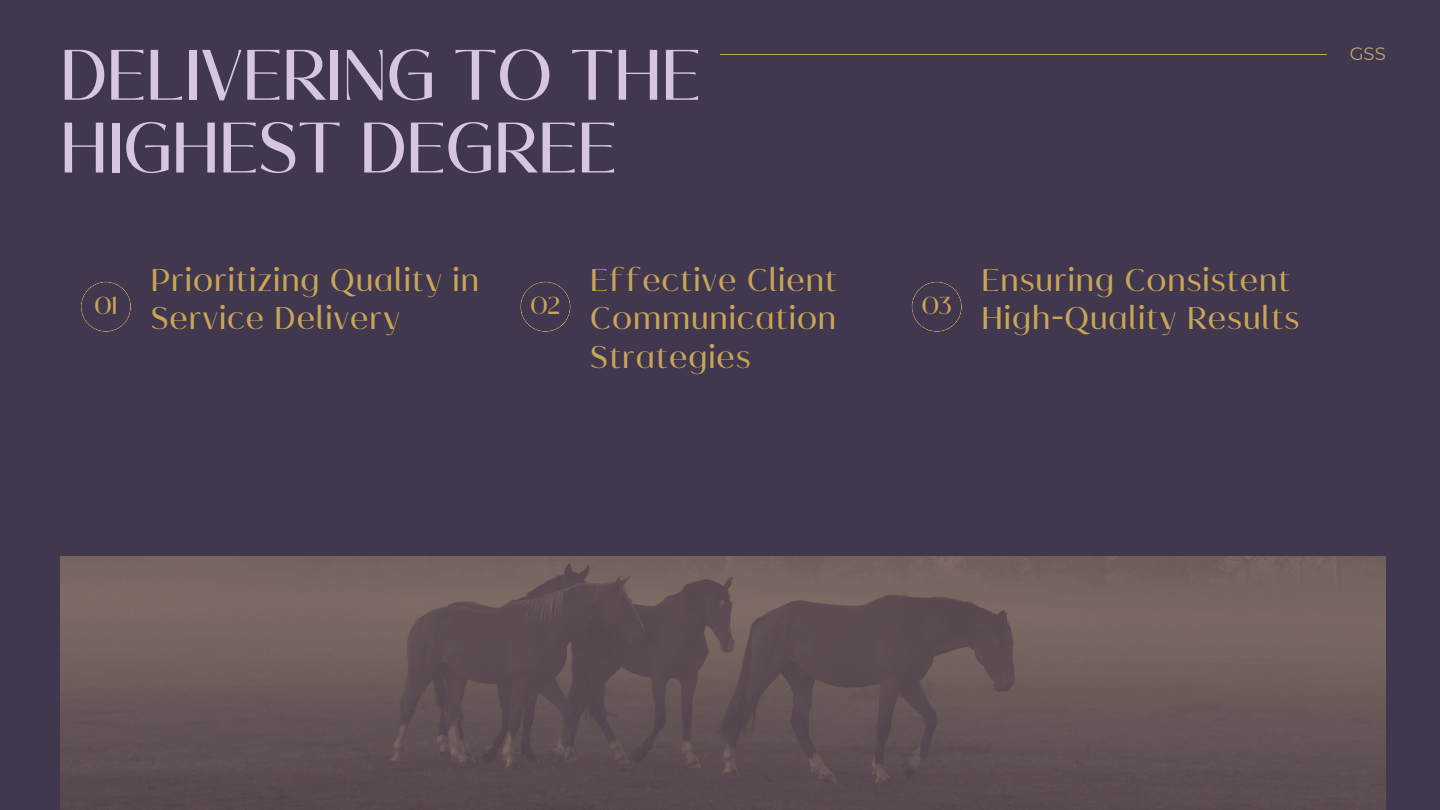
<style>
.page{position:relative;width:1440px;height:810px;background:#41374e}
.page>*{position:absolute;margin:0;border:0;box-sizing:border-box;transform-origin:0 0}
.t1{font:72.8px/72.8px "Marquez";color:#d6c6e0}
.t2{font:32px/38.2px "Marquez";letter-spacing:.05em;color:#c8a557}
.t3{font:25px "Marquez";color:#c8a557}
.t4{font:18px "Montserrat";color:#c2a66e}
</style>
<div class="page">
<hr style="left:720px;top:54px;width:607px;height:1px;background:#c8a557">
<img style="left:60px;top:557px;width:1326px;height:253px">
<svg style="left:81px;top:282px;width:49px;height:49px"></svg>
<svg style="left:521px;top:282px;width:49px;height:49px"></svg>
<svg style="left:912px;top:282px;width:49px;height:49px"></svg>
<h1 class="t1" style="left:60px;top:45px;width:642px">DELIVERING TO THE<br>HIGHEST DEGREE</h1>
<p class="t4" style="left:1350px;top:42px;width:38px">GSS</p>
<p class="t3" style="left:94px;top:296px;width:25px">01</p>
<p class="t2" style="left:151px;top:264px;width:329px">Prioritizing Quality in<br>Service Delivery</p>
<h2 class="t3" style="left:531px;top:296px;width:31px">02</h2>
<p class="t2" style="left:591px;top:264px;width:248px;text-align:justify">Effective Client Communication Strategies</p>
<p class="t3" style="left:922px;top:296px;width:32px">03</p>
<h2 class="t2" style="left:982px;top:264px;width:318px">Ensuring Consistent<br>High-Quality Results</h2>
</div>
